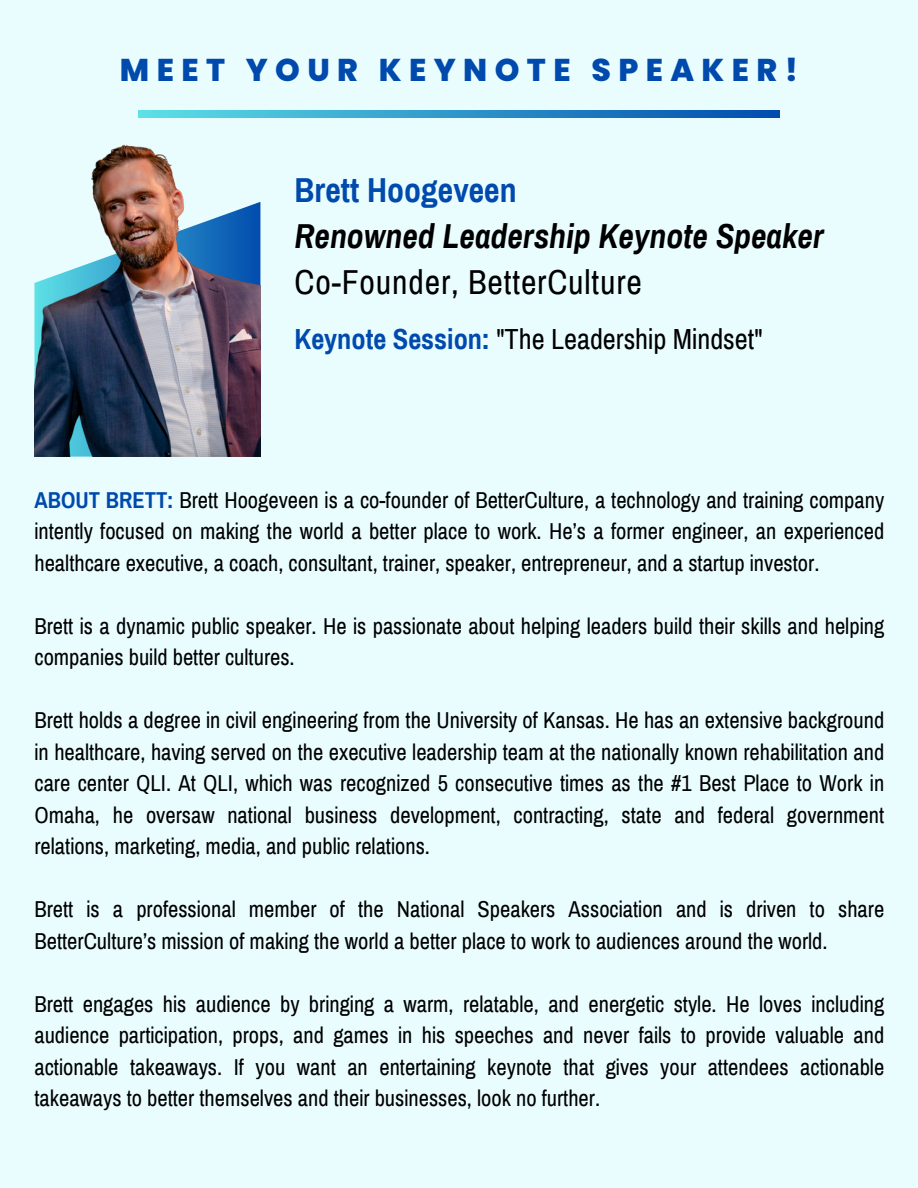
<style>
.page{position:relative;width:918px;height:1188px;background:#e9fdff}
.page>*{position:absolute;margin:0;border:0;box-sizing:border-box;transform-origin:0 0}
.t1{font:italic 700 33.9px/46.2px "Archivo Narrow";color:#000}
.t2{font:800 31.5px "Poppins";letter-spacing:.235em;color:#004aad}
.t3{font:28.35px "Archivo Narrow";color:#000}
.t4{font:22.5px/31.5px "Archivo Narrow";color:#000;text-align:justify}
.s1{font-style:normal;color:#004aad}
.s2{font-weight:400;font-style:normal}
.s3{font-weight:700;color:#004aad}
</style>
<div class="page">
<svg style="left:139px;top:110px;width:641px;height:7px;background:#2e95c9"></svg>
<img style="left:34px;top:144px;width:227px;height:313px">
<p class="t2" style="left:120px;top:47px;width:680px">MEET YOUR KEYNOTE SPEAKER!</p>
<p class="t1" style="left:295px;top:167px;width:531px"><span class="s1">Brett Hoogeveen<br></span>Renowned Leadership Keynote Speaker<br><span class="s2">Co-Founder, BetterCulture</span></p>
<p class="t3" style="left:295px;top:324px;width:470px"><span class="s3">Keynote Session:</span> "The Leadership Mindset"</p>
<h1 class="t4" style="left:34px;top:484px;width:851px"><span class="s3">ABOUT BRETT:</span> Brett Hoogeveen is a co-founder of BetterCulture, a technology and training company intently focused on making the world a better place to work. He’s a former engineer, an experienced healthcare executive, a coach, consultant, trainer, speaker, entrepreneur, and a startup investor.</h1>
<p class="t4" style="left:34px;top:610px;width:851px">Brett is a dynamic public speaker. He is passionate about helping leaders build their skills and helping companies build better cultures.</p>
<h2 class="t4" style="left:34px;top:705px;width:851px">Brett holds a degree in civil engineering from the University of Kansas. He has an extensive background in healthcare, having served on the executive leadership team at the nationally known rehabilitation and care center QLI. At QLI, which was recognized 5 consecutive times as the #1 Best Place to Work in Omaha, he oversaw national business development, contracting, state and federal government relations, marketing, media, and public relations.</h2>
<h3 class="t4" style="left:34px;top:894px;width:851px">Brett is a professional member of the National Speakers Association and is driven to share<br>BetterCulture’s mission of making the world a better place to work to audiences around the world.</h3>
<p class="t4" style="left:34px;top:988px;width:851px">Brett engages his audience by bringing a warm, relatable, and energetic style. He loves including audience participation, props, and games in his speeches and never fails to provide valuable and actionable takeaways. If you want an entertaining keynote that gives your attendees actionable takeaways to better themselves and their businesses, look no further.</p>
</div>
